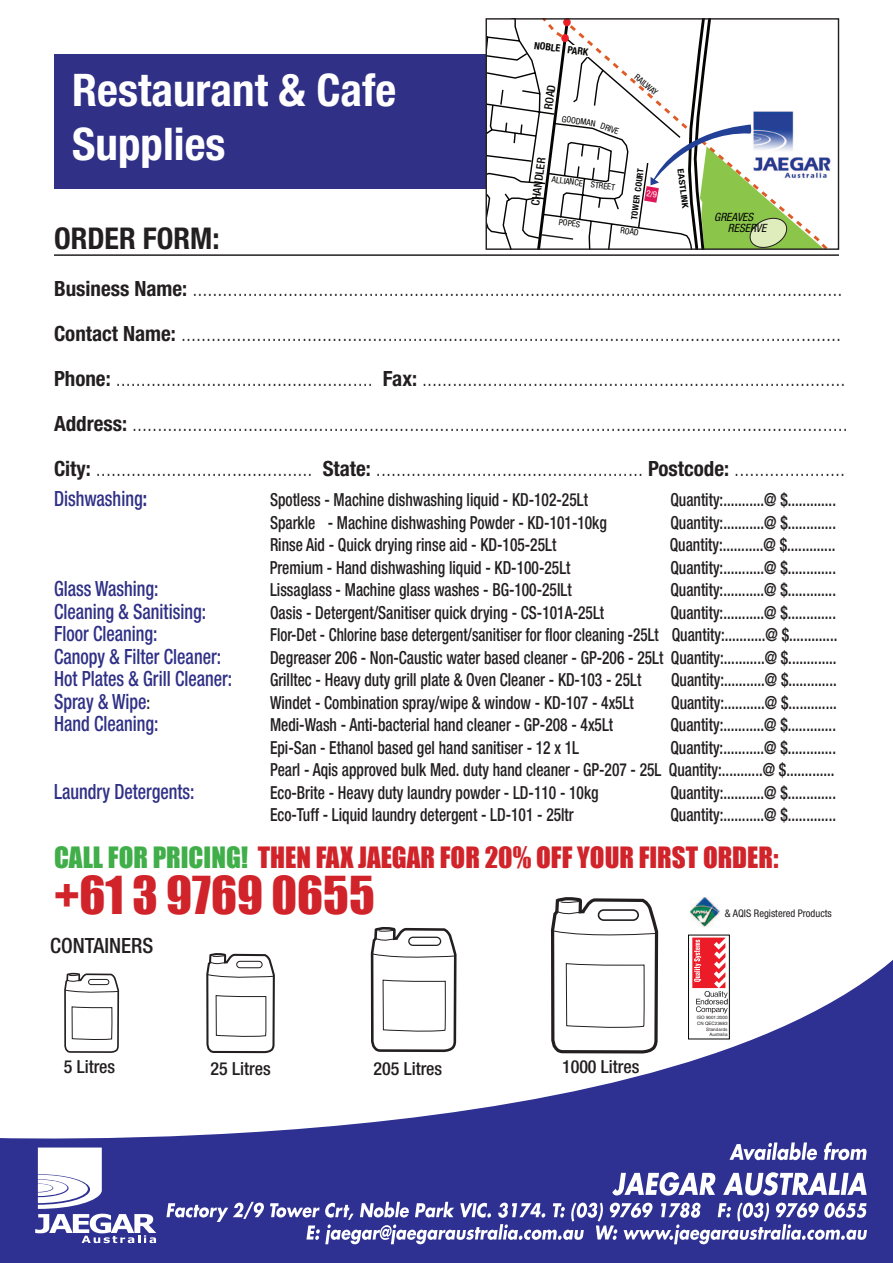
<style>
.page{position:relative;width:893px;height:1263px;background:#fff}
.page>*{position:absolute;margin:0;border:0;box-sizing:border-box;transform-origin:0 0}
.t1{font:48px "Impact";color:#d1232a}
.t2{font:700 condensed 45px/54px "Helvetica Neue";color:#fff}
.t3{font:700 condensed 30px "Helvetica Neue";color:#231f20}
.t4{font:27px "Impact";color:#d1232a}
.t5{font:300 condensed 21px "Helvetica Neue";color:#231f20}
.t6{font:500 condensed 21px "Helvetica Neue";color:#303087;scale:.86 1}
.t7{font:500 condensed 21px "Helvetica Neue";color:#231f20}
.t8{font:500 condensed 18px/22.5px "Helvetica Neue";color:#231f20;text-align:right;scale:.86 1}
.t9{font:500 condensed 18px "Helvetica Neue";color:#231f20;scale:.84 1}
.t10{font:500 condensed 18px "Helvetica Neue";color:#231f20}
.t11{font:italic condensed 11.4px/11.4px "Helvetica Neue";color:#040503}
.t12{font:500 condensed 11.4px "Helvetica Neue";color:#040503}
.t13{font:condensed 10.5px "Helvetica Neue";color:#231f20}
.t14{font:700 condensed 10.05px "Helvetica Neue";color:#040503}
.t15{font:condensed 8.55px "Helvetica Neue";color:#040503}
.t16{font:700 condensed 8.55px "Helvetica Neue";color:#040503}
.t17{font:700 condensed 8.55px "Helvetica Neue";color:#040503;scale:1.19 1}
.t18{font:4.5px/5.4px "Helvetica";color:#231f20}
.s1{font-weight:700}
.s2{font-size:18px;color:#231f20}
.s3{color:#40ae49}
</style>
<div class="page">
<svg style="left:0;top:946px;width:893px;height:317px;fill:#2e3092"></svg>
<svg style="left:729px;top:1142px;width:88px;height:18px"></svg>
<svg style="left:824px;top:1142px;width:43px;height:18px"></svg>
<svg style="left:612px;top:1172px;width:104px;height:23px"></svg>
<svg style="left:723px;top:1172px;width:144px;height:23px"></svg>
<svg style="left:166px;top:1202px;width:98px;height:20px"></svg>
<svg style="left:270px;top:1202px;width:597px;height:42px"></svg>
<svg style="left:35px;top:1147px;width:121px;height:96px"></svg>
<div style="left:54px;top:54px;width:470px;height:135px;background:#303087"></div>
<hr style="left:54px;top:254px;width:785px;height:2px;background:#231f20">
<svg style="left:64px;top:973px;width:55px;height:80px"></svg>
<svg style="left:206px;top:953px;width:69px;height:110px"></svg>
<svg style="left:371px;top:927px;width:86px;height:137px"></svg>
<svg style="left:551px;top:897px;width:107px;height:156px"></svg>
<img style="left:824px;top:157px;width:7px;height:21px">
<img style="left:690px;top:897px;width:29px;height:29px">
<svg style="left:692px;top:937px;width:36px;height:76px"></svg>
<div style="left:688px;top:935px;width:42px;height:104px;border:1px solid #040503"></div>
<svg style="left:486px;top:19px;width:338px;height:230px"></svg>
<p class="t14" style="left:535px;top:39px;width:56px;rotate:8deg">NOBLE PARK</p>
<p class="t2" style="left:72px;top:62px;width:325px">Restaurant &amp; Cafe<br>Supplies</p>
<p class="t15" style="left:639px;top:72px;width:29px;rotate:39deg">RAILWAY</p>
<p class="t12" style="left:541px;top:108px;width:26px;rotate:-82deg">ROAD</p>
<p class="t15" style="left:563px;top:114px;width:35px;rotate:8deg">GOODMAN</p>
<p class="t15" style="left:603px;top:121px;width:20px;rotate:20deg">DRIVE</p>
<p class="t12" style="left:528px;top:204px;width:49px;rotate:-82deg">CHANDLER</p>
<p class="t16" style="left:629px;top:219px;width:52px;rotate:-82deg">TOWER COURT</p>
<p class="t17" style="left:686px;top:168px;width:35px;rotate:83deg">EASTLINK</p>
<p class="t15" style="left:553px;top:174px;width:65px;rotate:8deg">ALLIANCE STREET</p>
<p class="t11" style="left:728px;top:211px;width:40px;text-indent:-14px">GREAVES<br>RESERVE</p>
<p class="t15" style="left:560px;top:217px;width:23px;rotate:8deg">POPES</p>
<p class="t3" style="left:54px;top:220px;width:167px">ORDER FORM:</p>
<p class="t5" style="left:54px;top:277px;width:790px"><span class="s1">Business Name:</span> .................................................................................................................................</p>
<p class="t5" style="left:54px;top:322px;width:789px"><span class="s1">Contact Name:</span> ...................................................................................................................................</p>
<p class="t5" style="left:54px;top:367px;width:793px"><span class="s1">Phone:</span> ................................................... <span class="s1">Fax:</span> ....................................................................................</p>
<p class="t5" style="left:54px;top:412px;width:795px"><span class="s1">Address:</span> ..............................................................................................................................................</p>
<p class="t5" style="left:54px;top:457px;width:793px"><span class="s1">City:</span> ........................................... <span class="s1">State:</span> ..................................................... <span class="s1">Postcode:</span> ......................</p>
<p class="t6" style="left:54px;top:486px;width:110px">Dishwashing<span class="s1">:</span></p>
<p class="t8" style="left:270px;top:488px;width:371px">Spotless - Machine dishwashing liquid - KD-102-25Lt</p>
<p class="t8" style="left:670px;top:488px;width:194px">Quantity:...........@ $.............</p>
<p class="t8" style="left:270px;top:511px;width:393px">Sparkle - Machine dishwashing Powder - KD-101-10kg</p>
<p class="t8" style="left:670px;top:511px;width:194px">Quantity:...........@ $.............</p>
<p class="t8" style="left:270px;top:533px;width:334px">Rinse Aid - Quick drying rinse aid - KD-105-25Lt</p>
<p class="t8" style="left:670px;top:533px;width:194px">Quantity:...........@ $.............</p>
<p class="t8" style="left:270px;top:556px;width:351px">Premium - Hand dishwashing liquid - KD-100-25Lt</p>
<p class="t8" style="left:670px;top:556px;width:194px">Quantity:...........@ $.............</p>
<p class="t6" style="left:54px;top:576px;width:123px">Glass Washing:</p>
<p class="t8" style="left:270px;top:578px;width:352px">Lissaglass - Machine glass washes - BG-100-25lLt</p>
<p class="t8" style="left:670px;top:578px;width:194px">Quantity:...........@ $.............</p>
<p class="t6" style="left:54px;top:599px;width:178px">Cleaning &amp; Sanitising:</p>
<p class="t8" style="left:270px;top:601px;width:390px">Oasis - Detergent/Sanitiser quick drying - CS-101A-25Lt</p>
<p class="t8" style="left:670px;top:601px;width:194px">Quantity:...........@ $.............</p>
<p class="t6" style="left:54px;top:621px;width:122px">Floor Cleaning:</p>
<p class="t9" style="left:270px;top:624px;width:677px">Flor-Det - Chlorine base detergent/sanitiser for floor cleaning -25Lt Quantity:...........@ $.............</p>
<p class="t6" style="left:54px;top:644px;width:196px">Canopy &amp; Filter Cleaner:</p>
<p class="t8" style="left:270px;top:646px;width:660px">Degreaser 206 - Non-Caustic water based cleaner - GP-206 - 25Lt Quantity:...........@ $.............</p>
<p class="t6" style="left:54px;top:666px;width:209px">Hot Plates &amp; Grill Cleaner:</p>
<p class="t8" style="left:270px;top:668px;width:433px">Grilltec - Heavy duty grill plate &amp; Oven Cleaner - KD-103 - 25Lt</p>
<p class="t8" style="left:671px;top:668px;width:194px">Quantity:...........@ $.............</p>
<p class="t6" style="left:54px;top:689px;width:113px">Spray &amp; Wipe<span class="s2">:</span></p>
<p class="t8" style="left:270px;top:691px;width:425px">Windet - Combination spray/wipe &amp; window - KD-107 - 4x5Lt</p>
<p class="t8" style="left:671px;top:691px;width:194px">Quantity:...........@ $.............</p>
<p class="t6" style="left:54px;top:711px;width:123px">Hand Cleaning:</p>
<p class="t8" style="left:270px;top:713px;width:401px">Medi-Wash - Anti-bacterial hand cleaner - GP-208 - 4x5Lt</p>
<p class="t8" style="left:670px;top:713px;width:194px">Quantity:...........@ $.............</p>
<p class="t8" style="left:270px;top:736px;width:361px">Epi-San - Ethanol based gel hand sanitiser - 12 x 1L</p>
<p class="t15" style="left:621px;top:225px;width:20px;rotate:8deg">ROAD</p>
<p class="t8" style="left:270px;top:736px;width:660px">Quantity:...........@ $.............<br>Pearl - Aqis approved bulk Med. duty hand cleaner - GP-207 - 25L Quantity:...........@ $.............</p>
<p class="t6" style="left:54px;top:779px;width:165px">Laundry Detergents:</p>
<p class="t8" style="left:270px;top:781px;width:384px">Eco-Brite - Heavy duty laundry powder - LD-110 - 10kg</p>
<p class="t8" style="left:670px;top:781px;width:194px">Quantity:...........@ $.............</p>
<p class="t8" style="left:270px;top:803px;width:355px">Eco-Tuff - Liquid laundry detergent - LD-101 - 25ltr</p>
<p class="t8" style="left:670px;top:803px;width:194px">Quantity:...........@ $.............</p>
<p class="t4" style="left:54px;top:836px;width:726px"><span class="s3">CALL FOR PRICING!</span> THEN FAX JAEGAR FOR 20% OFF YOUR FIRST ORDER:</p>
<p class="t1" style="left:54px;top:858px;width:322px">+61 3 9769 0655</p>
<p class="t13" style="left:725px;top:907px;width:109px">&amp; AQIS Registered Products</p>
<p class="t7" style="left:50px;top:933px;width:105px">CONTAINERS</p>
<p class="t10" style="left:64px;top:1056px;width:53px">5 Litres</p>
<p class="t10" style="left:211px;top:1057px;width:62px">25 Litres</p>
<p class="t10" style="left:373px;top:1057px;width:70px">205 Litres</p>
<p class="t10" style="left:562px;top:1055px;width:79px">1000 Litres</p>
<p class="t18" style="left:697px;top:1015px;width:32px">ISO 9001:2000<br>CN QEC23683</p>
<p class="t18" style="left:706px;top:1027px;width:23px;text-align:right">Standards<br>Australia</p>
</div>
